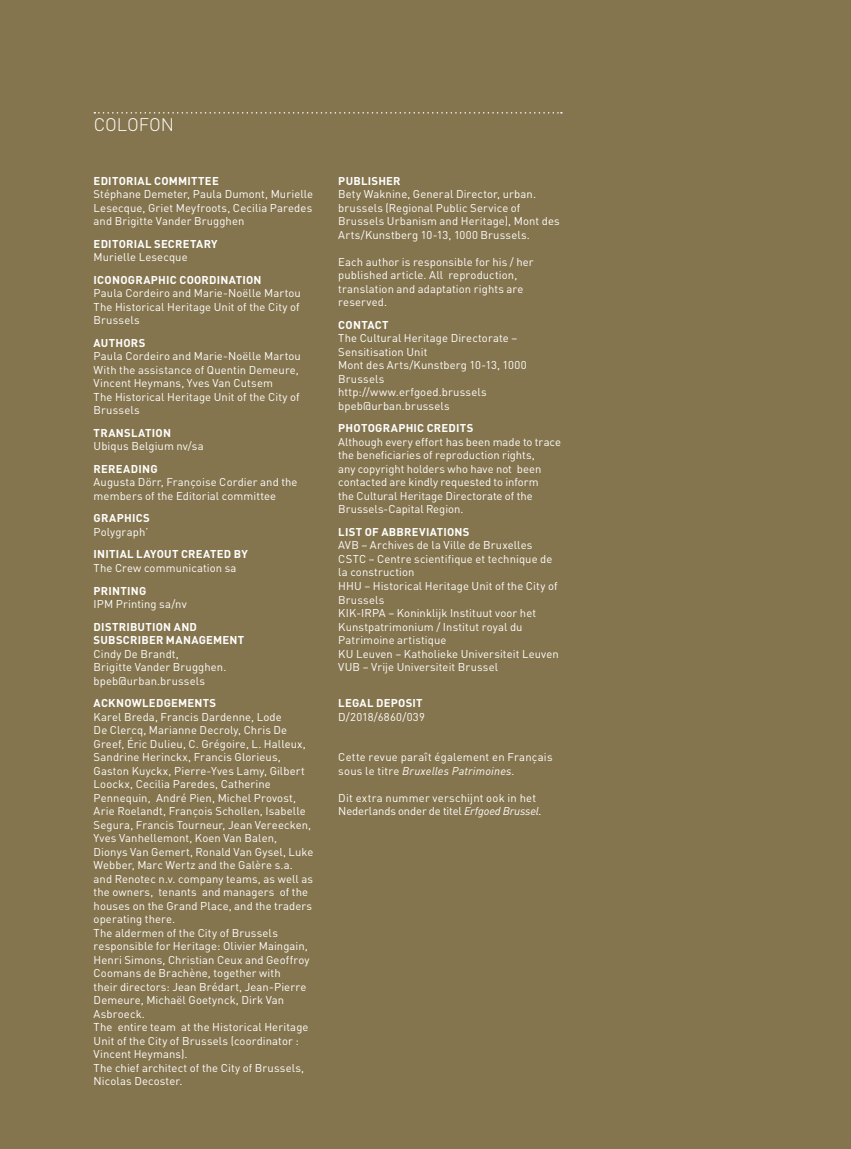
<style>
.page{position:relative;width:851px;height:1149px;background:#fff}
.page>*{position:absolute;margin:0;border:0;box-sizing:border-box;transform-origin:0 0}
.t1{font:300 18px "DINOT";letter-spacing:-.005em;color:#fff}
.t2{font:11.25px/13.5px "DINOT";letter-spacing:.01em;color:#fff}
.t3{font:700 11.25px/13.5px "DINOT";letter-spacing:.02em;color:#fff}
.s1{font-style:italic}
</style>
<div class="page">
<div style="left:0;top:0;width:850px;height:1148px;background:#85754e"></div>
<svg style="left:94px;top:112px;width:468px;height:1px"></svg>
<h1 class="t1" style="left:94px;top:113px;width:82px">COLOFON</h1>
<p class="t3" style="left:94px;top:173px;width:127px">EDITORIAL COMMITTEE</p>
<p class="t2" style="left:94px;top:187px;width:221px;text-align:justify">Stéphane Demeter, Paula Dumont, Murielle Lesecque, Griet Meyfroots, Cecilia Paredes and Brigitte Vander Brugghen</p>
<p class="t3" style="left:94px;top:236px;width:125px">EDITORIAL SECRETARY</p>
<p class="t2" style="left:94px;top:250px;width:95px">Murielle Lesecque</p>
<p class="t3" style="left:94px;top:272px;width:169px">ICONOGRAPHIC COORDINATION</p>
<p class="t2" style="left:94px;top:286px;width:209px;text-align:justify">Paula Cordeiro and Marie-Noëlle Martou The Historical Heritage Unit of the City of Brussels</p>
<p class="t3" style="left:94px;top:335px;width:53px">AUTHORS</p>
<p class="t2" style="left:94px;top:349px;width:209px">Paula Cordeiro and Marie-Noëlle Martou With the assistance of Quentin Demeure, Vincent Heymans, Yves Van Cutsem<br>The Historical Heritage Unit of the City of Brussels</p>
<p class="t3" style="left:94px;top:425px;width:79px">TRANSLATION</p>
<p class="t2" style="left:94px;top:439px;width:111px">Ubiqus Belgium nv/sa</p>
<p class="t3" style="left:94px;top:461px;width:65px">REREADING</p>
<p class="t2" style="left:94px;top:475px;width:205px">Augusta Dörr, Françoise Cordier and the members of the Editorial committee</p>
<p class="t3" style="left:94px;top:511px;width:58px">GRAPHICS</p>
<p class="t2" style="left:94px;top:524px;width:56px">Polygraph’</p>
<p class="t3" style="left:94px;top:547px;width:156px">INITIAL LAYOUT CREATED BY</p>
<p class="t2" style="left:94px;top:560px;width:144px">The Crew communication sa</p>
<p class="t3" style="left:94px;top:583px;width:54px">PRINTING</p>
<p class="t2" style="left:94px;top:596px;width:95px">IPM Printing sa/nv</p>
<p class="t3" style="left:94px;top:619px;width:152px">DISTRIBUTION AND<br>SUBSCRIBER MANAGEMENT</p>
<p class="t2" style="left:94px;top:646px;width:134px">Cindy De Brandt,<br>Brigitte Vander Brugghen. bpeb@urban.brussels</p>
<p class="t3" style="left:94px;top:695px;width:124px">ACKNOWLEDGEMENTS</p>
<p class="t2" style="left:94px;top:709px;width:221px">Karel Breda, Francis Dardenne, Lode<br>De Clercq, Marianne Decroly, Chris De Greef, Éric Dulieu, C. Grégoire, L. Halleux, Sandrine Herinckx, Francis Glorieus, Gaston Kuyckx, Pierre-Yves Lamy, Gilbert Loockx, Cecilia Paredes, Catherine Pennequin, André Pien, Michel Provost, Arie Roelandt, François Schollen, Isabelle Segura, Francis Tourneur, Jean Vereecken, Yves Vanhellemont, Koen Van Balen, Dionys Van Gemert, Ronald Van Gysel, Luke Webber, Marc Wertz and the Galère s.a. and Renotec n.v. company teams, as well as the owners, tenants and managers of the houses on the Grand Place, and the traders operating there.<br>The aldermen of the City of Brussels responsible for Heritage: Olivier Maingain, Henri Simons, Christian Ceux and Geoffroy Coomans de Brachène, together with<br>their directors: Jean Brédart, Jean-Pierre Demeure, Michaël Goetynck, Dirk Van Asbroeck.<br>The entire team at the Historical Heritage Unit of the City of Brussels (coordinator :<br>Vincent Heymans).<br>The chief architect of the City of Brussels, Nicolas Decoster.</p>
<p class="t3" style="left:338px;top:173px;width:64px">PUBLISHER</p>
<p class="t2" style="left:338px;top:187px;width:223px">Bety Waknine, General Director, urban. brussels (Regional Public Service of Brussels Urbanism and Heritage), Mont des Arts/Kunstberg 10-13, 1000 Brussels.</p>
<p class="t2" style="left:338px;top:254px;width:197px">Each author is responsible for his / her published article. All reproduction, translation and adaptation rights are reserved.</p>
<p class="t3" style="left:338px;top:317px;width:52px">CONTACT</p>
<p class="t2" style="left:338px;top:331px;width:190px">The Cultural Heritage Directorate –<br>Sensitisation Unit<br>Mont des Arts/Kunstberg 10-13, 1000<br>Brussels http://www.erfgoed.brussels bpeb@urban.brussels</p>
<p class="t3" style="left:338px;top:421px;width:137px">PHOTOGRAPHIC CREDITS</p>
<p class="t2" style="left:338px;top:434px;width:224px">Although every effort has been made to trace the beneficiaries of reproduction rights,<br>any copyright holders who have not been contacted are kindly requested to inform<br>the Cultural Heritage Directorate of the Brussels-Capital Region.</p>
<p class="t3" style="left:338px;top:524px;width:133px">LIST OF ABBREVIATIONS</p>
<p class="t2" style="left:338px;top:538px;width:222px">AVB – Archives de la Ville de Bruxelles<br>CSTC – Centre scientifique et technique de la construction<br>HHU – Historical Heritage Unit of the City of<br>Brussels<br>KIK-IRPA – Koninklijk Instituut voor het<br>Kunstpatrimonium / Institut royal du<br>Patrimoine artistique<br>KU Leuven – Katholieke Universiteit Leuven<br>VUB – Vrije Universiteit Brussel</p>
<p class="t3" style="left:338px;top:695px;width:86px">LEGAL DEPOSIT</p>
<p class="t2" style="left:338px;top:709px;width:88px">D/2018/6860/039</p>
<p class="t2" style="left:338px;top:749px;width:216px">Cette revue paraît également en Français sous le titre <span class="s1">Bruxelles Patrimoines.</span></p>
<p class="t2" style="left:338px;top:790px;width:205px">Dit extra nummer verschijnt ook in het<br>Nederlands onder de titel <span class="s1">Erfgoed Brussel</span>.</p>
</div>
